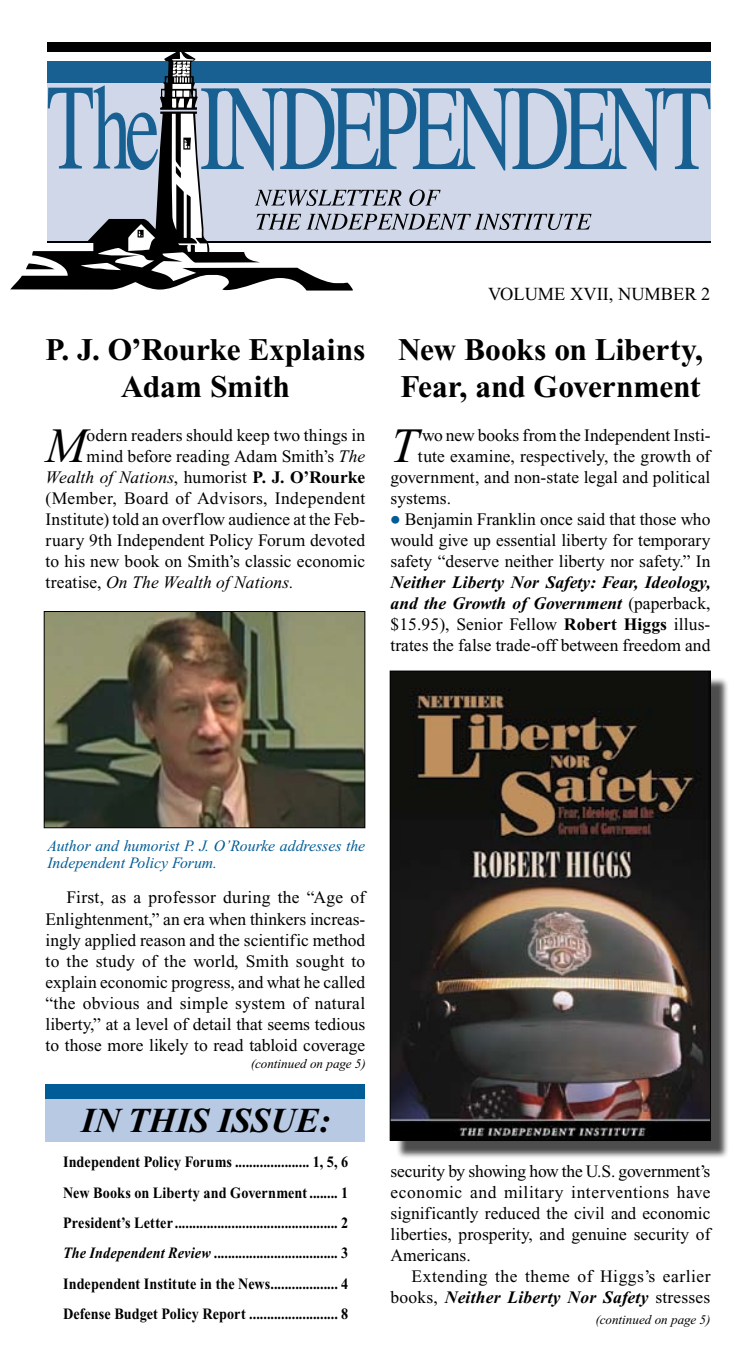
<style>
.page{position:relative;width:756px;height:1371px;background:#fff}
.page>*{position:absolute;margin:0;border:0;box-sizing:border-box;transform-origin:0 0}
.t1{font:italic 49.18px "Times New Roman";color:#000}
.t2{font:italic 700 35px "Times New Roman";color:#000}
.t3{font:700 31.5px/36.8px "Times New Roman";letter-spacing:-.01em;color:#000}
.t4{font:18.38px "Times New Roman";color:#000}
.t5{font:17.5px/21px "Times New Roman";color:#000;text-align:justify}
.t6{font:17.5px/21px "Times New Roman";letter-spacing:.03em;color:#000;text-align:right}
.t7{font:italic 17.5px "Times New Roman";color:#000}
.t8{font:17.5px "Times New Roman";letter-spacing:.02em;color:#000}
.t9{font:700 15.75px/30.4px "Times New Roman";letter-spacing:.005em;color:#000;text-align:justify;scale:.9 1}
.t10{font:italic 15.75px/17.5px "Times New Roman";color:#005c96}
.t11{font:italic 13.12px "Times New Roman";color:#000}
.s1{font-style:italic}
.s2{font-style:normal}
.s3{font-weight:700;font-style:normal}
.s4{font-weight:700;font-size:28px;color:#005c96}
.s5{font-weight:700;font-style:italic}
.s6{font-weight:700}
</style>
<div class="page">
<div style="left:47px;top:80px;width:663px;height:161px;background:#d0d7e8"></div>
<hr style="left:47px;top:241px;width:663px;height:2px;background:#000">
<div style="left:47px;top:42px;width:663px;height:10px;background:#000"></div>
<div style="left:47px;top:61px;width:663px;height:22px;background:#186092"></div>
<svg style="left:203px;top:88px;width:508px;height:82px"></svg>
<svg style="left:353px;top:189px;width:88px;height:17px"></svg>
<svg style="left:353px;top:213px;width:239px;height:17px"></svg>
<svg style="left:10px;top:111px;width:343px;height:179px"></svg>
<svg style="left:26px;top:263px;width:29px;height:6px"></svg>
<svg style="left:48px;top:52px;width:155px;height:192px"></svg>
<div style="left:45px;top:1083px;width:320px;height:20px;background:#005c96"></div>
<div style="left:45px;top:1099px;width:320px;height:42px;background:#b8c9e3"></div>
<div style="left:396px;top:677px;width:339px;height:487px;background:#000;opacity:.7"></div>
<img style="left:392px;top:672px;width:317px;height:466px">
<div style="left:390px;top:670px;width:321px;height:470px;border:1px solid #000"></div>
<img style="left:46px;top:613px;width:317px;height:213px">
<div style="left:44px;top:611px;width:321px;height:217px;border:1px solid #000"></div>
<h3 class="t3" style="left:46px;top:331px;width:321px;text-align:center">P. J. O’Rourke Explains<br>Adam Smith</h3>
<p class="t5" style="left:87px;top:425px;width:280px">odern readers should keep two things in</p>
<p class="t5" style="left:87px;top:446px;width:280px">mind before reading Adam Smith’s <span class="s1">The</span></p>
<p class="t7" style="left:45px;top:468px;width:321px">Wealth of Nations<span class="s2">, humorist</span> <span class="s3">P. J. O’Rourke</span></p>
<p class="t8" style="left:45px;top:489px;width:321px">(Member, Board of Advisors, Independent</p>
<p class="t5" style="left:45px;top:509px;width:321px">Institute) told an overflow audience at the Feb-</p>
<p class="t5" style="left:45px;top:530px;width:321px">ruary 9th Independent Policy Forum devoted</p>
<p class="t5" style="left:45px;top:551px;width:321px">to his new book on Smith’s classic economic</p>
<p class="t7" style="left:45px;top:573px;width:250px"><span class="s2">treatise,</span> On The Wealth of Nations.</p>
<h1 class="t1" style="left:45px;top:419px;width:43px">M</h1>
<p class="t4" style="left:488px;top:284px;width:224px">VOLUME XVII, NUMBER 2</p>
<h3 class="t3" style="left:398px;top:331px;width:306px">New Books on Liberty,<br>Fear, and Government</h3>
<h1 class="t1" style="left:391px;top:419px;width:29px">T</h1>
<p class="t5" style="left:422px;top:425px;width:290px">wo new books from the Independent Insti-</p>
<p class="t5" style="left:418px;top:446px;width:294px">tute examine, respectively, the growth of</p>
<p class="t5" style="left:391px;top:467px;width:321px">government, and non-state legal and political</p>
<p class="t5" style="left:391px;top:488px;width:62px">systems.</p>
<p class="t5" style="left:391px;top:509px;width:321px"><span class="s4">•</span> Benjamin Franklin once said that those who would give up essential liberty for temporary safety “deserve neither liberty nor safety.” In</p>
<p class="t5" style="left:391px;top:572px;width:322px"><span class="s5">Neither Liberty Nor Safety: Fear, Ideology, and the Growth of Government</span> (paperback, $15.95), Senior Fellow <span class="s6">Robert Higgs</span> illus&shy;trates the false trade-off between freedom and</p>
<p class="t10" style="left:47px;top:837px;width:319px">Author and humorist P. J. O’Rourke addresses the<br>Independent Policy Forum.</p>
<p class="t5" style="left:45px;top:887px;width:321px;text-indent:21px">First, as a professor during the “Age of Enlightenment,” an era when thinkers increas&shy;ingly applied reason and the scientific method to the study of the world, Smith sought to explain economic progress, and what he called “the obvious and simple system of natural liberty,” at a level of detail that seems tedious to those more likely to read tabloid coverage</p>
<p class="t11" style="left:251px;top:1056px;width:117px">(continued on page 5)</p>
<h2 class="t2" style="left:81px;top:1101px;width:251px">IN THIS ISSUE:</h2>
<p class="t9" style="left:63px;top:1146px;width:319px">Independent Policy Forums ..................... 1, 5, 6<br>New Books on Liberty and Government ........ 1<br>President’s Letter .............................................. 2<br><span class="s1">The Independent Review</span> ................................... 3<br>Independent Institute in the News................... 4<br>Defense Budget Policy Report ......................... 8</p>
<p class="t5" style="left:391px;top:1160px;width:322px">security by showing how the U.S. government’s economic and military interventions have significantly reduced the civil and economic liberties, prosperity, and genuine security of Americans.</p>
<p class="t6" style="left:391px;top:1265px;width:321px">Extending the theme of Higgs’s earlier books, <span class="s5">Neither Liberty Nor Safety</span> stresses</p>
<p class="t11" style="left:595px;top:1312px;width:117px">(continued on page 5)</p>
</div>
